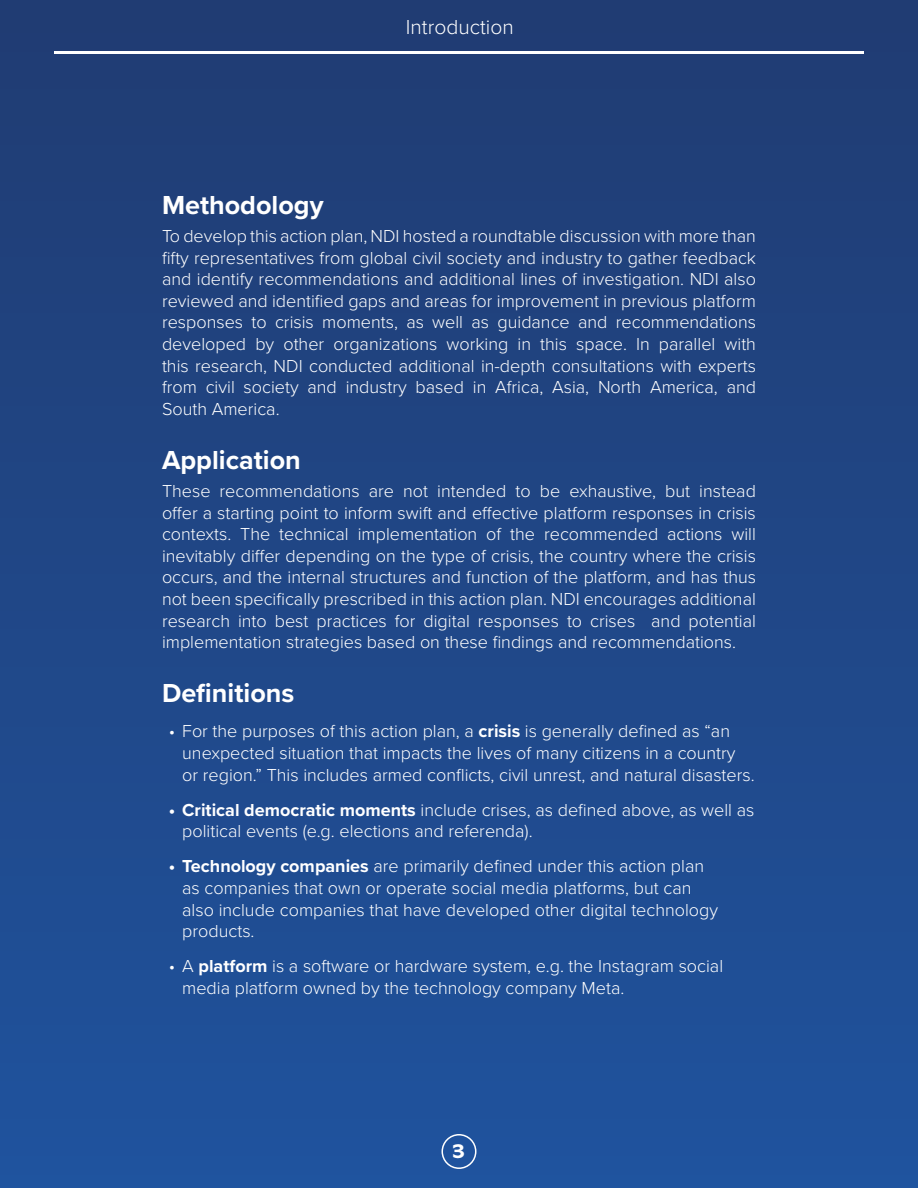
<style>
.page{position:relative;width:918px;height:1188px;background:#fff}
.page>*{position:absolute;margin:0;border:0;box-sizing:border-box;transform-origin:0 0}
.t1{font:700 27px "Proxima Nova";color:#fff}
.t2{font:300 21px "Proxima Nova";color:#fff}
.t3{font:800 21px "Abadi MT Pro";color:#fff}
.t4{font:300 18px/21.6px "Proxima Nova";color:#fff}
.s1{font-weight:700}
</style>
<div class="page">
<div style="left:0;top:0;width:918px;height:1188px;background:linear-gradient(to bottom,#203b72,#1f539d)"></div>
<hr style="left:54px;top:51px;width:810px;height:3px;background:#fff">
<div style="left:442px;top:1134px;width:34px;height:35px;border:2px solid #fff;border-radius:50%"></div>
<p class="t2" style="left:406px;top:11px;width:109px">Introduction</p>
<h1 class="t1" style="left:162px;top:184px;width:163px">Methodology</h1>
<p class="t4" style="left:162px;top:224px;width:596px;text-align:justify">To develop this action plan, NDI hosted a roundtable discussion with more than fifty representatives from global civil society and industry to gather feedback and identify recommendations and additional lines of investigation. NDI also reviewed and identified gaps and areas for improvement in previous platform responses to crisis moments, as well as guidance and recommendations developed by other organizations working in this space. In parallel with this research, NDI conducted additional in-depth consultations with experts from civil society and industry based in Africa, Asia, North America, and South America.</p>
<h1 class="t1" style="left:162px;top:440px;width:140px">Application</h1>
<p class="t4" style="left:162px;top:479px;width:596px;text-align:justify">These recommendations are not intended to be exhaustive, but instead offer a starting point to inform swift and effective platform responses in crisis contexts. The technical implementation of the recommended actions will inevitably differ depending on the type of crisis, the country where the crisis occurs, and the internal structures and function of the platform, and has thus not been specifically prescribed in this action plan. NDI encourages additional research into best practices for digital responses to crises and potential implementation strategies based on these findings and recommendations.</p>
<h1 class="t1" style="left:162px;top:673px;width:134px">Definitions</h1>
<p class="t4" style="left:182px;top:720px;width:574px;text-indent:-14px">• For the purposes of this action plan, a <span class="s1">crisis</span> is generally defined as “an unexpected situation that impacts the lives of many citizens in a country or region.” This includes armed conflicts, civil unrest, and natural disasters.</p>
<p class="t4" style="left:182px;top:798px;width:574px;text-indent:-14px"><span class="s1">• Critical democratic moments</span> include crises, as defined above, as well as political events (e.g. elections and referenda).</p>
<p class="t4" style="left:182px;top:855px;width:537px;text-indent:-14px"><span class="s1">• Technology companies</span> are primarily defined under this action plan as companies that own or operate social media platforms, but can also include companies that have developed other digital technology products.</p>
<p class="t4" style="left:182px;top:954px;width:542px;text-indent:-14px">• A <span class="s1">platform</span> is a software or hardware system, e.g. the Instagram social media platform owned by the technology company Meta.</p>
<p class="t3" style="left:452px;top:1139px;width:15px">3</p>
</div>
